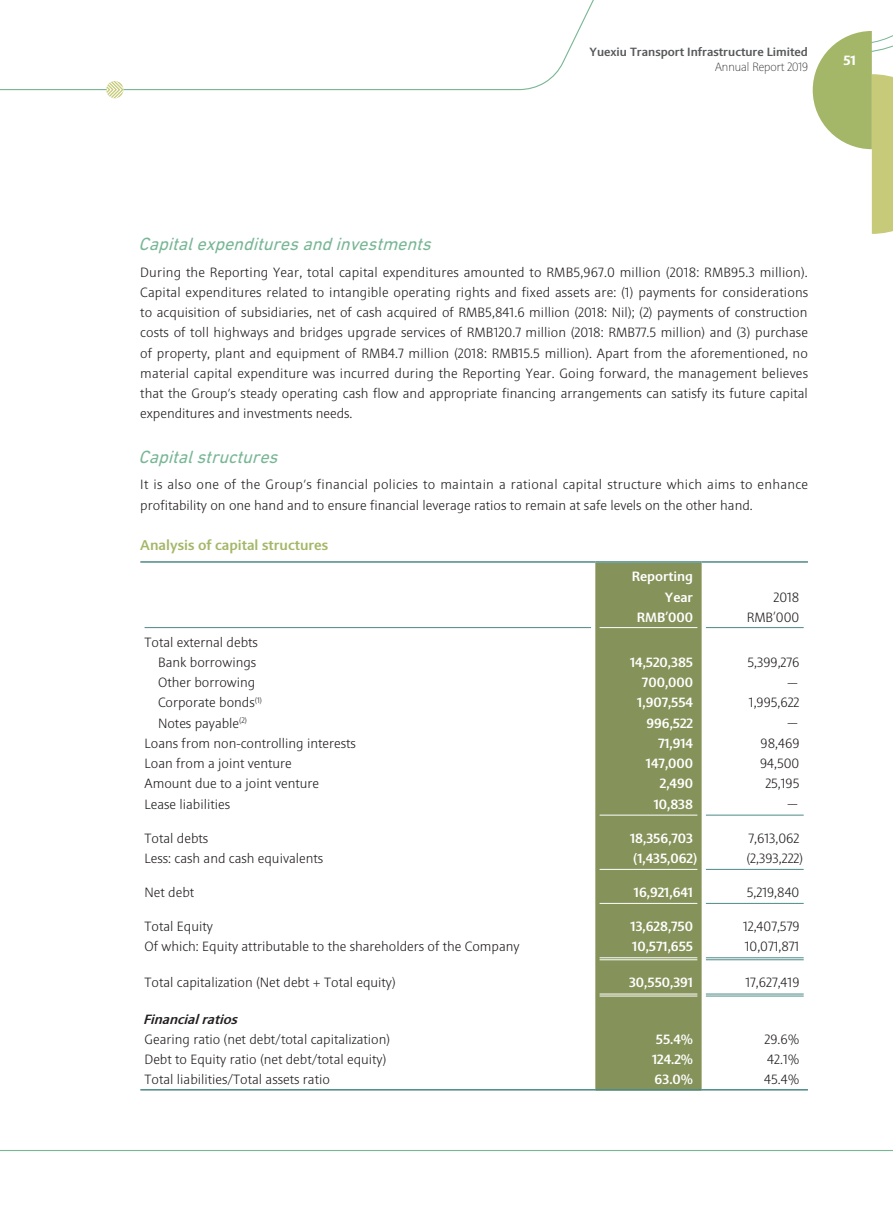
<style>
.page{position:relative;width:893px;height:1212px;background:#fff}
.page>*{position:absolute;margin:0;border:0;box-sizing:border-box;transform-origin:0 0}
._4__副標題{font:italic 18px "DIN Next LT Pro";color:#78b695}
._5__副副標題{font:500 14.25px "Sinova Pro";color:#a4b768}
._1__內文{font:300 13.5px/20.2px "Sinova Pro";color:#231f20;text-align:justify}
._1__內文-2{font:300 13.5px/20.2px "Sinova Pro";letter-spacing:.02em;color:#231f20}
._1__內文-3{font:500 13.5px "Sinova Pro";color:#fff}
._1__內文-4{font:italic 500 13.5px "Sinova Pro";color:#231f20}
.t1{font:700 13.5px "Sinova Pro";color:#fff}
.t2{font:500 12px "Sinova Pro";color:#57585a}
.t3{font:100 12px "Sinova Pro";color:#231f20}
._1__內文-5{font:300 7.8px "Sinova Pro";color:#231f20}
</style>
<div class="page">
<svg style="left:1px;top:1150px;width:892px;height:2px"></svg>
<svg style="left:1px;top:0;width:593px;height:91px"></svg>
<svg style="left:813px;top:31px;width:80px;height:203px"></svg>
<svg style="left:106px;top:81px;width:17px;height:17px"></svg>
<div style="left:595px;top:563px;width:107px;height:526px;background:#859259"></div>
<hr style="left:140px;top:561px;width:455px;height:2px;background:#4c8a86">
<hr style="left:595px;top:561px;width:107px;height:2px;background:#4c8a86">
<hr style="left:702px;top:561px;width:106px;height:2px;background:#4c8a86">
<hr style="left:145px;top:627px;width:446px;height:1px;background:#4c8a86">
<hr style="left:600px;top:627px;width:97px;height:1px;background:#fff">
<hr style="left:706px;top:627px;width:98px;height:1px;background:#4c8a86">
<hr style="left:600px;top:815px;width:97px;height:1px;background:#fff">
<hr style="left:706px;top:815px;width:98px;height:1px;background:#4c8a86">
<hr style="left:600px;top:869px;width:97px;height:1px;background:#fff">
<hr style="left:706px;top:869px;width:98px;height:1px;background:#4c8a86">
<hr style="left:600px;top:903px;width:97px;height:1px;background:#fff">
<hr style="left:706px;top:903px;width:98px;height:1px;background:#4c8a86">
<hr style="left:600px;top:957px;width:97px;height:1px;background:#fff">
<hr style="left:600px;top:959px;width:97px;height:1px;background:#fff">
<hr style="left:706px;top:957px;width:98px;height:1px;background:#4c8a86">
<hr style="left:706px;top:959px;width:98px;height:1px;background:#4c8a86">
<hr style="left:600px;top:993px;width:97px;height:1px;background:#fff">
<hr style="left:600px;top:995px;width:97px;height:1px;background:#fff">
<hr style="left:706px;top:993px;width:98px;height:1px;background:#4c8a86">
<hr style="left:706px;top:995px;width:98px;height:1px;background:#4c8a86">
<hr style="left:140px;top:1089px;width:455px;height:1px;background:#4c8a86">
<hr style="left:595px;top:1089px;width:107px;height:1px;background:#4c8a86">
<hr style="left:702px;top:1089px;width:106px;height:1px;background:#4c8a86">
<p class="t2" style="left:589px;top:45px;width:220px">Yuexiu Transport Infrastructure Limited</p>
<p class="t3" style="left:715px;top:60px;width:94px">Annual Report 2019</p>
<p class="t1" style="left:843px;top:53px;width:14px">51</p>
<p class="_4__副標題" style="left:138px;top:233px;width:299px">Capital expenditures and investments</p>
<p class="_1__內文" style="left:140px;top:262px;width:669px">During the Reporting Year, total capital expenditures amounted to RMB5,967.0 million (2018: RMB95.3 million .( Capital expenditures related to intangible operating rights and fixed assets are (: 1) payments for considerations to acquisition of subsidiaries, net of cash acquired of RMB5,841.6 million (2018: Nil); (2) payments of construction costs of toll highways and bridges upgrade services of RMB120.7 million (2018: RMB77.5 million) and (3) purchase of property, plant and equipment of RMB4.7 million (2018: RMB15.5 million .) Apart from the aforementioned, no material capital expenditure was incurred during the Reporting Year. Going forward, the management believes that the Group s’ steady operating cash flow and appropriate financing arrangements can satisfy its future capital expenditures and investments needs.</p>
<p class="_4__副標題" style="left:138px;top:446px;width:146px">Capital structures</p>
<p class="_1__內文-2" style="left:140px;top:474px;width:669px">It is also one of the Group s’ financial policies to maintain a rational capital structure which aims to enhance profitability on one hand and to ensure financial leverage ratios to remain at safe levels on the other hand.</p>
<p class="_5__副副標題" style="left:140px;top:537px;width:189px">Analysis of capital structures</p>
<p class="_1__內文-3" style="left:632px;top:569px;width:63px">Reporting</p>
<p class="_1__內文" style="left:773px;top:587px;width:27px">2018</p>
<p class="_1__內文-3" style="left:665px;top:589px;width:30px">Year</p>
<p class="_1__內文-3" style="left:665px;top:609px;width:4px">’</p>
<p class="_1__內文-3" style="left:637px;top:609px;width:58px">RMB 000</p>
<p class="_1__內文" style="left:773px;top:606px;width:4px">‘</p>
<p class="_1__內文" style="left:747px;top:607px;width:54px">RMB 000</p>
<p class="_1__內文" style="left:145px;top:632px;width:115px">Total external debts</p>
<p class="_1__內文" style="left:158px;top:652px;width:100px">Bank borrowings</p>
<p class="_1__內文-3" style="left:630px;top:654px;width:65px">14,520,385</p>
<p class="_1__內文" style="left:747px;top:652px;width:53px">5,399,276</p>
<p class="_1__內文" style="left:158px;top:672px;width:99px">Other borrowing</p>
<p class="_1__內文-3" style="left:642px;top:674px;width:53px">700,000</p>
<p class="_1__內文" style="left:786px;top:672px;width:15px">—</p>
<p class="_1__內文-5" style="left:255px;top:695px;width:9px">(1)</p>
<p class="_1__內文" style="left:158px;top:692px;width:98px">Corporate bonds</p>
<p class="_1__內文-3" style="left:637px;top:695px;width:57px">1,907,554</p>
<p class="_1__內文" style="left:749px;top:692px;width:52px">1,995,622</p>
<p class="_1__內文-5" style="left:239px;top:716px;width:9px">(2)</p>
<p class="_1__內文" style="left:158px;top:713px;width:83px">Notes payable</p>
<p class="_1__內文-3" style="left:646px;top:715px;width:48px">996,522</p>
<p class="_1__內文" style="left:786px;top:712px;width:15px">—</p>
<p class="_1__內文" style="left:145px;top:733px;width:213px">Loans from non-controlling interests</p>
<p class="_1__內文-3" style="left:658px;top:735px;width:37px">71,914</p>
<p class="_1__內文" style="left:761px;top:733px;width:40px">98,469</p>
<p class="_1__內文" style="left:145px;top:753px;width:149px">Loan from a joint venture</p>
<p class="_1__內文-3" style="left:646px;top:755px;width:49px">147,000</p>
<p class="_1__內文" style="left:760px;top:753px;width:41px">94,500</p>
<p class="_1__內文" style="left:145px;top:773px;width:176px">Amount due to a joint venture</p>
<p class="_1__內文-3" style="left:660px;top:776px;width:35px">2,490</p>
<p class="_1__內文" style="left:765px;top:773px;width:36px">25,195</p>
<p class="_1__內文" style="left:145px;top:794px;width:87px">Lease liabilities</p>
<p class="_1__內文-3" style="left:654px;top:796px;width:41px">10,838</p>
<p class="_1__內文" style="left:786px;top:793px;width:15px">—</p>
<p class="_1__內文" style="left:145px;top:828px;width:65px">Total debts</p>
<p class="_1__內文-3" style="left:630px;top:830px;width:65px">18,356,703</p>
<p class="_1__內文" style="left:748px;top:828px;width:52px">7,613,062</p>
<p class="_1__內文" style="left:145px;top:848px;width:180px">Less: cash and cash equivalents</p>
<p class="_1__內文-3" style="left:633px;top:850px;width:66px">)1,435,062(</p>
<p class="_1__內文" style="left:747px;top:848px;width:58px">)2,393,222(</p>
<p class="_1__內文" style="left:145px;top:882px;width:51px">Net debt</p>
<p class="_1__內文-3" style="left:634px;top:884px;width:61px">16,921,641</p>
<p class="_1__內文" style="left:747px;top:882px;width:54px">5,219,840</p>
<p class="_1__內文" style="left:145px;top:916px;width:70px">Total Equity</p>
<p class="_1__內文-3" style="left:630px;top:918px;width:64px">13,628,750</p>
<p class="_1__內文" style="left:743px;top:916px;width:58px">12,407,579</p>
<p class="_1__內文" style="left:145px;top:936px;width:376px">Of which: Equity attributable to the shareholders of the Company</p>
<p class="_1__內文-3" style="left:632px;top:938px;width:62px">10,571,655</p>
<p class="_1__內文" style="left:745px;top:936px;width:56px">10,071,871</p>
<p class="_1__內文" style="left:145px;top:972px;width:253px">Total capitalization (Net debt + Total equity(</p>
<p class="_1__內文-4" style="left:143px;top:1011px;width:99px">Financial ratios</p>
<p class="_1__內文-3" style="left:629px;top:975px;width:66px">30,550,391</p>
<p class="_1__內文" style="left:745px;top:972px;width:55px">17,627,419</p>
<p class="_1__內文" style="left:145px;top:1029px;width:247px">Gearing ratio (net debt/total capitalization(</p>
<p class="_1__內文-3" style="left:656px;top:1031px;width:39px">55.4%</p>
<p class="_1__內文" style="left:765px;top:1029px;width:36px">29.6%</p>
<p class="_1__內文" style="left:145px;top:1049px;width:243px">Debt to Equity ratio (net debt/total equity(</p>
<p class="_1__內文-3" style="left:652px;top:1051px;width:43px">124.2%</p>
<p class="_1__內文" style="left:767px;top:1049px;width:34px">42.1%</p>
<p class="_1__內文" style="left:145px;top:1069px;width:187px">Total liabilities/Total assets ratio</p>
<p class="_1__內文-3" style="left:655px;top:1072px;width:40px">63.0%</p>
<p class="_1__內文" style="left:764px;top:1069px;width:37px">45.4%</p>
</div>
